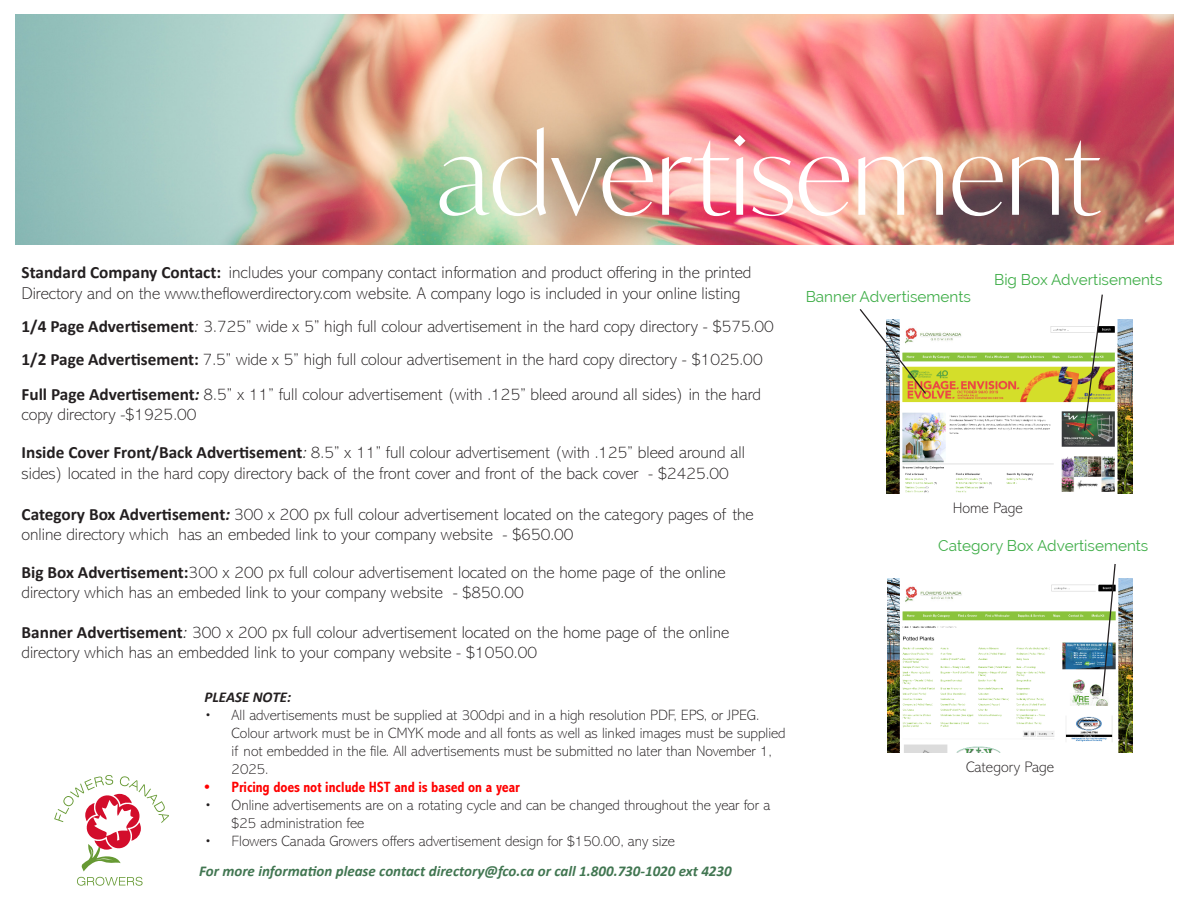
<style>
.page{position:relative;width:1188px;height:918px;background:#fff}
.page>*{position:absolute;margin:0;border:0;box-sizing:border-box;transform-origin:0 0}
.t1{font:300 108px "Ivy Mode";color:#fff}
.t2{font:200 17.25px/20.7px "Abadi MT Pro";color:#231f20}
.t3{font:15.3px "Raleway";color:#40ae49}
.t4{font:200 15.3px "Abadi MT Pro";color:#231f20}
.t5{font:200 15px/18px "Abadi MT Pro";color:#231f20}
.t6{font:italic 700 15px "Calibri";color:#417651}
.t7{font:700 condensed 15px "Abadi MT Pro";color:#f00}
.t8{font:italic 700 15px "Calibri";color:#231f20}
.s1{font-family:"Calibri";font-weight:700}
.s2{font-family:"Calibri";font-weight:300;font-style:italic}
.s3{font-family:"Calibri";font-weight:700;font-style:italic}
</style>
<div class="page">
<img style="left:887px;top:579px;width:246px;height:174px">
<img style="left:887px;top:319px;width:246px;height:175px">
<svg style="left:1101px;top:564px;width:16px;height:134px"></svg>
<img style="left:859px;top:309px;width:68px;height:86px">
<svg style="left:1083px;top:294px;width:21px;height:138px"></svg>
<img style="left:15px;top:14px;width:1159px;height:230px">
<svg style="left:54px;top:775px;width:115px;height:111px"></svg>
<p class="t1" style="left:438px;top:102px;width:664px">advertisement</p>
<p class="t2" style="left:22px;top:262px;width:731px"><span class="s1">Standard Company Contact:</span> includes your company contact information and product offering in the printed<br>Directory and on the www.theflowerdirectory.com website. A company logo is included in your online listing</p>
<p class="t2" style="left:22px;top:316px;width:754px"><span class="s1">1/4 Page Advertisement</span><span class="s2">:</span> 3.725” wide x 5” high full colour advertisement in the hard copy directory - $575.00</p>
<p class="t2" style="left:22px;top:349px;width:743px"><span class="s1">1/2 Page Advertisement:</span> 7.5” wide x 5” high full colour advertisement in the hard copy directory - $1025.00</p>
<p class="t2" style="left:22px;top:384px;width:741px"><span class="s1">Full Page Advertisement</span><span class="s3">:</span> 8.5” x 11” full colour advertisement (with .125” bleed around all sides) in the hard copy directory -$1925.00</p>
<p class="t2" style="left:22px;top:442px;width:725px"><span class="s1">Inside Cover Front/Back Advertisement</span><span class="s2">:</span> 8.5” x 11” full colour advertisement (with .125” bleed around all sides) located in the hard copy directory back of the front cover and front of the back cover - $2425.00</p>
<p class="t2" style="left:22px;top:504px;width:734px"><span class="s1">Category Box Advertisement</span><span class="s3">:</span> 300 x 200 px full colour advertisement located on the category pages of the online directory which has an embeded link to your company website - $650.00</p>
<p class="t2" style="left:22px;top:562px;width:706px"><span class="s1">Big Box Advertisement:</span>300 x 200 px full colour advertisement located on the home page of the online directory which has an embeded link to your company website - $850.00</p>
<p class="t2" style="left:22px;top:622px;width:709px"><span class="s1">Banner Advertisement</span><span class="s2">:</span> 300 x 200 px full colour advertisement located on the home page of the online directory which has an embedded link to your company website - $1050.00</p>
<p class="t8" style="left:205px;top:686px;width:88px">PLEASE NOTE:</p>
<p class="t5" style="left:232px;top:706px;width:556px;text-indent:-27px">• All advertisements must be supplied at 300dpi and in a high resolution PDF, EPS, or JPEG.<br>Colour artwork must be in CMYK mode and all fonts as well as linked images must be supplied if not embedded in the file. All advertisements must be submitted no later than November 1, 2025.</p>
<p class="t7" style="left:205px;top:778px;width:317px">• Pricing does not include HST and is based on a year</p>
<p class="t5" style="left:232px;top:796px;width:540px;text-indent:-27px">• Online advertisements are on a rotating cycle and can be changed throughout the year for a $25 administration fee</p>
<p class="t5" style="left:205px;top:832px;width:472px">• Flowers Canada Growers offers advertisement design for $150.00, any size</p>
<p class="t6" style="left:199px;top:861px;width:534px">For more information please contact directory@fco.ca or call 1.800.730-1020 ext 4230</p>
<p class="t3" style="left:806px;top:287px;width:167px">Banner Advertisements</p>
<p class="t3" style="left:994px;top:271px;width:170px">Big Box Advertisements</p>
<p class="t4" style="left:953px;top:500px;width:71px">Home Page</p>
<p class="t3" style="left:938px;top:536px;width:212px">Category Box Advertisements</p>
<p class="t4" style="left:966px;top:759px;width:89px">Category Page</p>
</div>
